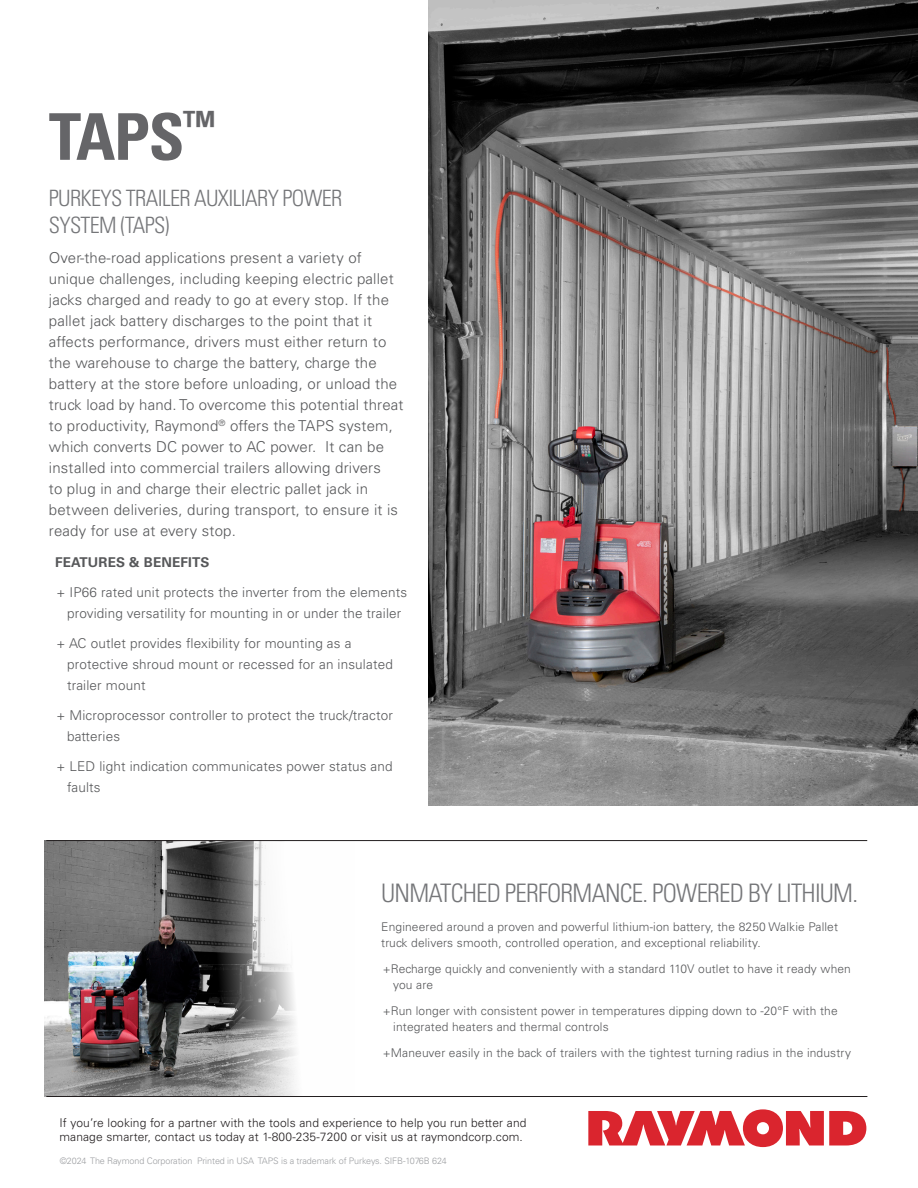
<style>
.page{position:relative;width:918px;height:1188px;background:#fff}
.page>*{position:absolute;margin:0;border:0;box-sizing:border-box;transform-origin:0 0}
.t1{font:700 condensed 64.5px "Univers LT Std";color:#656568}
.t2{font:300 condensed 25.5px "Univers LT Std";letter-spacing:-.03em;color:#757679}
.t3{font:300 condensed 22.5px/27px "Univers LT Std";letter-spacing:-.03em;color:#757679}
.t4{font:300 15px/21px "Univers LT Std";letter-spacing:.01em;color:#57585a}
.t5{font:300 13.5px/21px "Univers LT Std";letter-spacing:.01em;color:#57585a}
.t6{font:700 13.5px "Univers LT Std";letter-spacing:.01em;color:#57585a}
.t7{font:300 12px/16.5px "Univers LT Std";letter-spacing:.01em;color:#57585a}
.t8{font:300 12px/14.4px "Univers LT Std";letter-spacing:.01em;color:#231f20}
.t9{font:300 9px "Univers LT Std";letter-spacing:-.01em;color:#9d9fa2}
</style>
<div class="page">
<img style="left:45px;top:841px;width:309px;height:256px">
<svg style="left:588px;top:1109px;width:278px;height:38px"></svg>
<hr style="left:46px;top:840px;width:821px;height:1px;background:#231f20">
<hr style="left:46px;top:1096px;width:821px;height:1px;background:#231f20">
<img style="left:429px;top:0;width:489px;height:806px">
<p class="t1" style="left:49px;top:97px;width:168px">TAPS<sup>™</sup></p>
<p class="t3" style="left:49px;top:185px;width:295px">PURKEYS TRAILER AUXILIARY POWER<br>SYSTEM (TAPS)</p>
<p class="t4" style="left:49px;top:248px;width:356px">Over-the-road applications present a variety of unique challenges, including keeping electric pallet jacks charged and ready to go at every stop. If the pallet jack battery discharges to the point that it affects performance, drivers must either return to the warehouse to charge the battery, charge the battery at the store before unloading, or unload the truck load by hand. To overcome this potential threat to productivity, Raymond<sup>®</sup> offers the TAPS system, which converts DC power to AC power. It can be installed into commercial trailers allowing drivers<br>to plug in and charge their electric pallet jack in between deliveries, during transport, to ensure it is ready for use at every stop.</p>
<p class="t6" style="left:55px;top:554px;width:156px">FEATURES &amp; BENEFITS</p>
<p class="t5" style="left:57px;top:582px;width:352px;text-align:center">+ IP66 rated unit protects the inverter from the elements providing versatility for mounting in or under the trailer</p>
<p class="t5" style="left:67px;top:633px;width:327px;text-indent:-10px">+ AC outlet provides flexibility for mounting as a protective shroud mount or recessed for an insulated trailer mount</p>
<p class="t5" style="left:67px;top:705px;width:327px;text-indent:-10px">+ Microprocessor controller to protect the truck/tractor batteries</p>
<p class="t5" style="left:67px;top:756px;width:327px;text-indent:-10px">+ LED light indication communicates power status and faults</p>
<p class="t2" style="left:381px;top:878px;width:478px">UNMATCHED PERFORMANCE. POWERED BY LITHIUM.</p>
<p class="t7" style="left:381px;top:918px;width:458px">Engineered around a proven and powerful lithium-ion battery, the 8250 Walkie Pallet truck delivers smooth, controlled operation, and exceptional reliability.</p>
<p class="t7" style="left:393px;top:960px;width:459px;text-indent:-10px">+Recharge quickly and conveniently with a standard 110V outlet to have it ready when you are</p>
<p class="t7" style="left:393px;top:1002px;width:446px;text-indent:-10px">+Run longer with consistent power in temperatures dipping down to -20°F with the integrated heaters and thermal controls</p>
<p class="t7" style="left:383px;top:1044px;width:470px">+Maneuver easily in the back of trailers with the tightest turning radius in the industry</p>
<p class="t8" style="left:59px;top:1115px;width:469px">If you’re looking for a partner with the tools and experience to help you run better and manage smarter, contact us today at 1-800-235-7200 or visit us at raymondcorp.com.</p>
<p class="t9" style="left:60px;top:1156px;width:389px">©2024 The Raymond Corporation Printed in USA TAPS is a trademark of Purkeys. SIFB-1076B 624</p>
</div>
